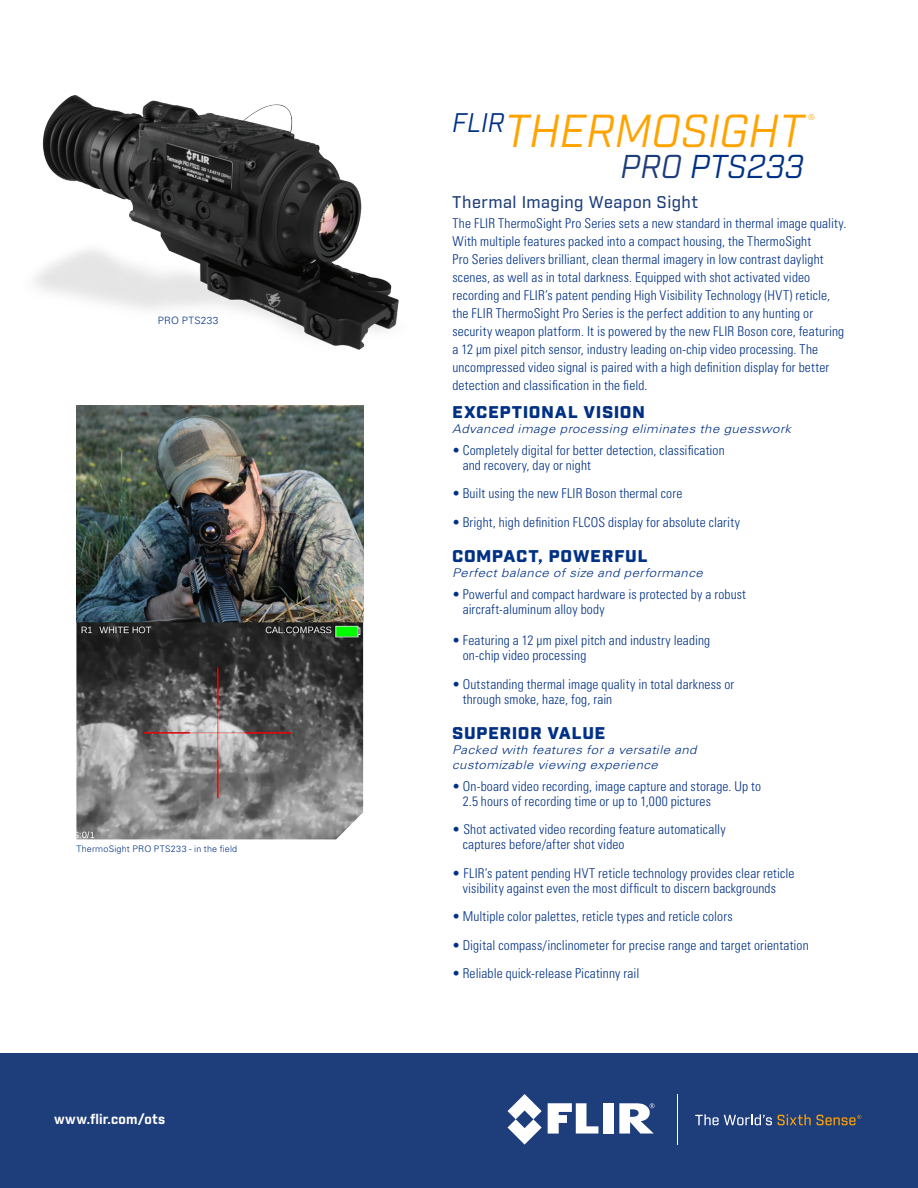
<style>
.page{position:relative;width:918px;height:1188px;background:#fff}
.page>*{position:absolute;margin:0;border:0;box-sizing:border-box;transform-origin:0 0}
.t1{font:italic 44.85px "Industry";color:#ffa300}
.t2{font:italic 32.1px "Industry";color:#003186}
.CMKV{font:900 16.5px "Industry";letter-spacing:.03em;color:#003186;scale:1.1 1}
.Subhead1{font:500 16.5px "Industry";letter-spacing:.025em;color:#1e3d7b}
.bullet_points{font:300 condensed 13.5px/15px "Univers LT Std";letter-spacing:.01em;color:#003186}
.text{font:300 condensed 13.5px/18px "Univers LT Std";letter-spacing:.01em;color:#003186}
.bullet_points-2{font:700 13.5px "Industry";letter-spacing:.025em;color:#fff}
.CMKV_subtitle{font:italic 300 12px/15px "Univers LT Std";letter-spacing:.035em;color:#003186;scale:1.1 1}
.t3{font:300 10.2px "Univers LT Std";letter-spacing:.03em;color:#003186}
.t4{font:300 9px "Univers LT Std";letter-spacing:.025em;color:#003186}
.t5{font:7.95px "Univers LT Std";color:#ffa300}
.s1{color:#1e3d7b}
</style>
<div class="page">
<img style="left:35px;top:95px;width:364px;height:255px">
<div style="left:0;top:1053px;width:918px;height:135px;background:#1e3d7b"></div>
<svg style="left:548px;top:1103px;width:50px;height:31px"></svg>
<div style="left:603px;top:1103px;width:11px;height:31px;background:#fff"></div>
<svg style="left:508px;top:1094px;width:34px;height:50px"></svg>
<svg style="left:619px;top:1103px;width:36px;height:31px"></svg>
<svg style="left:695px;top:1114px;width:77px;height:11px"></svg>
<svg style="left:778px;top:1114px;width:33px;height:11px"></svg>
<hr style="left:677px;top:1094px;width:1px;height:50px;background:#fff">
<svg style="left:817px;top:1115px;width:44px;height:10px"></svg>
<img style="left:76px;top:405px;width:287px;height:434px">
<p class="t3" style="left:158px;top:315px;width:62px">PRO PTS233</p>
<p class="t4" style="left:76px;top:843px;width:162px">ThermoSight PRO PTS233 - in the field</p>
<p class="bullet_points-2" style="left:54px;top:1110px;width:113px">www.flir.com/ots</p>
<p class="t1" style="left:452px;top:104px;width:353px"><sup>FLIR</sup>THERMOSIGHT</p>
<p class="t2" style="left:621px;top:147px;width:185px"><span class="s1">PRO</span> PTS233</p>
<p class="t5" style="left:808px;top:112px;width:8px">®</p>
<p class="Subhead1" style="left:452px;top:192px;width:247px">Thermal Imaging Weapon Sight</p>
<p class="text" style="left:452px;top:215px;width:396px">The FLIR ThermoSight Pro Series sets a new standard in thermal image quality.<br>With multiple features packed into a compact housing, the ThermoSight<br>Pro Series delivers brilliant, clean thermal imagery in low contrast daylight scenes, as well as in total darkness. Equipped with shot activated video recording and FLIR’s patent pending High Visibility Technology (HVT) reticle, the FLIR ThermoSight Pro Series is the perfect addition to any hunting or security weapon platform. It is powered by the new FLIR Boson core, featuring a 12 μm pixel pitch sensor, industry leading on-chip video processing. The uncompressed video signal is paired with a high definition display for better detection and classification in the field.</p>
<p class="CMKV" style="left:452px;top:402px;width:177px">EXCEPTIONAL VISION</p>
<p class="CMKV_subtitle" style="left:452px;top:421px;width:310px">Advanced image processing eliminates the guesswork</p>
<p class="bullet_points" style="left:463px;top:442px;width:264px;text-indent:-10px">• Completely digital for better detection, classification and recovery, day or night</p>
<p class="bullet_points" style="left:452px;top:486px;width:232px">• Built using the new FLIR Boson thermal core</p>
<p class="bullet_points" style="left:452px;top:514px;width:289px">• Bright, high definition FLCOS display for absolute clarity</p>
<p class="CMKV" style="left:452px;top:546px;width:179px">COMPACT, POWERFUL</p>
<p class="CMKV_subtitle" style="left:452px;top:565px;width:229px">Perfect balance of size and performance</p>
<p class="bullet_points" style="left:463px;top:586px;width:285px;text-indent:-10px">• Powerful and compact hardware is protected by a robust aircraft-aluminum alloy body</p>
<p class="bullet_points" style="left:463px;top:633px;width:249px;text-indent:-10px">• Featuring a 12 μm pixel pitch and industry leading on-chip video processing</p>
<p class="bullet_points" style="left:463px;top:676px;width:273px;text-indent:-10px">• Outstanding thermal image quality in total darkness or through smoke, haze, fog, rain</p>
<p class="CMKV" style="left:452px;top:723px;width:141px">SUPERIOR VALUE</p>
<p class="CMKV_subtitle" style="left:452px;top:742px;width:224px">Packed with features for a versatile and customizable viewing experience</p>
<p class="bullet_points" style="left:463px;top:778px;width:300px;text-indent:-10px">• On-board video recording, image capture and storage. Up to<br>2.5 hours of recording time or up to 1,000 pictures</p>
<p class="bullet_points" style="left:463px;top:822px;width:264px;text-indent:-10px">• Shot activated video recording feature automatically captures before/after shot video</p>
<p class="bullet_points" style="left:452px;top:865px;width:344px;text-align:center">• FLIR’s patent pending HVT reticle technology provides clear reticle visibility against even the most difficult to discern backgrounds</p>
<p class="bullet_points" style="left:452px;top:909px;width:282px">• Multiple color palettes, reticle types and reticle colors</p>
<p class="bullet_points" style="left:452px;top:937px;width:358px">• Digital compass/inclinometer for precise range and target orientation</p>
<p class="bullet_points" style="left:452px;top:966px;width:189px">• Reliable quick-release Picatinny rail</p>
</div>
